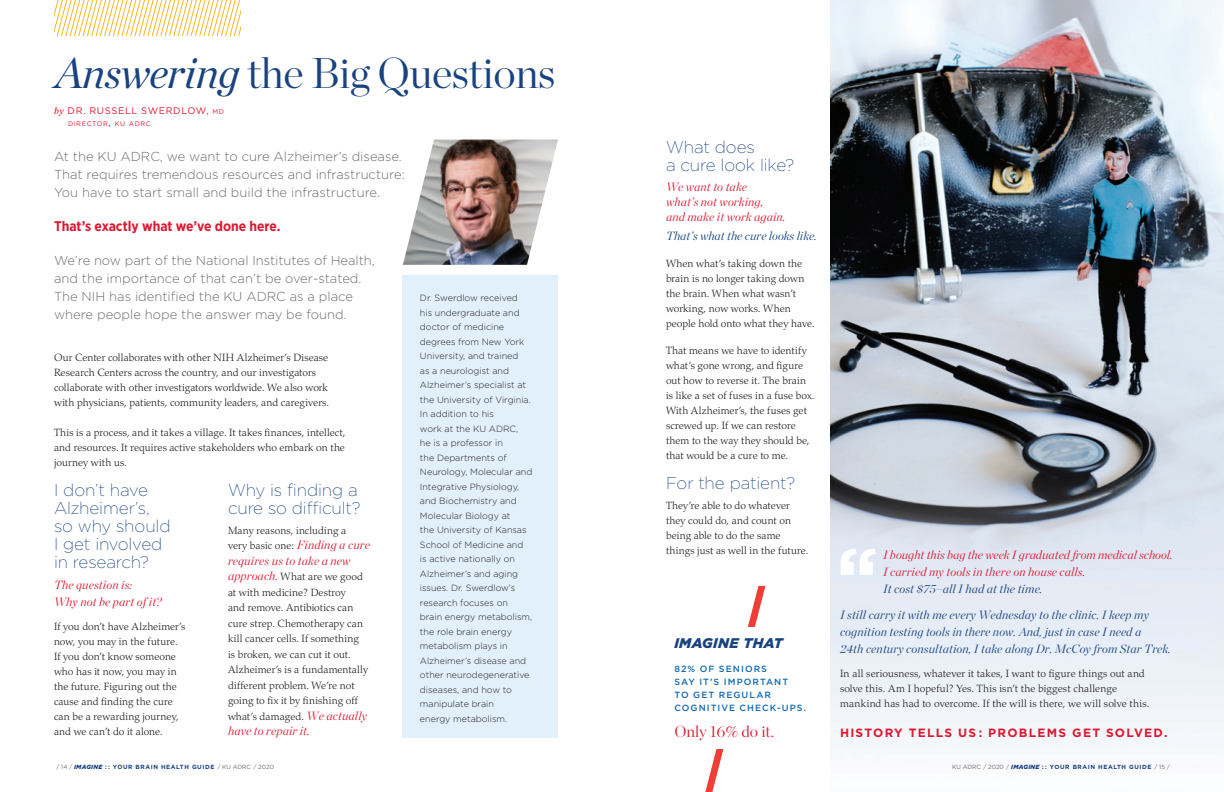
<style>
.page{position:relative;width:1224px;height:792px;background:#fff}
.page>*{position:absolute;margin:0;border:0;box-sizing:border-box;transform-origin:0 0}
.t1{font:700 81.1px "Gotham";color:#fff}
.t2{font:300 43px "Chronicle Display";letter-spacing:-.01em;color:#194380}
.Body_Headers_-_Blue{font:200 17px/18px "Gotham";letter-spacing:-.01em;color:#194380}
.Body_Copy{font:300 16px "Chronicle Display";color:#dc1a32}
.Subhead{font:700 14px "Gotham Narrow";color:#dc1a32}
.t3{font:italic 900 14px "Gotham";letter-spacing:.025em;color:#194380}
.Intro_copy{font:300 13px/18px "Gotham";color:#6c6d70}
.Body_Copy-2{font:italic 300 12px/17px "Chronicle Display";letter-spacing:.01em;color:#dc1a32}
.Body_Copy-3{font:italic 300 12px/17px "Chronicle Display";letter-spacing:.01em;color:#194380}
.Body_Headers_-_Blue-2{font:700 12px "Gotham";letter-spacing:.105em;color:#dc1a32}
.Body_Copy-4{font:300 10.5px/15px "Palatino";color:#231f20}
.Body_Headers_-_Blue-3{font:300 10.5px/15px "Palatino";color:#231f20}
.t4{font:9.5px "Gotham";letter-spacing:.06em;color:#dc1a32}
.t5{font:300 9px/14.5px "Gotham";color:#231f20}
.Time__date{font:500 9px/13px "Gotham";letter-spacing:.115em;color:#1169b4}
.t6{font:6.7px "Gotham";letter-spacing:.08em;color:#dc1a32}
.t7{font:700 6px "Gotham";letter-spacing:.1em;color:#194380}
.s1{font-weight:400;font-style:italic}
.s2{font-family:"Chronicle Display Semi";font-style:italic}
.s3{font-style:inherit}
.s4{font-size:6.7px}
.s5{font-size:9.5px}
.s6{font-family:"Chronicle Display";font-style:italic;font-size:12px;color:#dc1a32}
.s7{font-weight:400;color:#6c6d70}
.s8{font-weight:900;font-style:italic}
.s9{color:#194380}
</style>
<div class="page">
<svg style="left:705px;top:585px;width:61px;height:207px"></svg>
<div style="left:665px;top:628px;width:175px;height:121px;background:#fff"></div>
<img style="left:831px;top:0;width:393px;height:745px">
<div style="left:402px;top:276px;width:156px;height:462px;background:#e1f0fa"></div>
<img style="left:403px;top:140px;width:155px;height:125px">
<svg style="left:54px;top:0;width:186px;height:36px"></svg>
<p class="t2" style="left:54px;top:41px;width:503px"><span class="s1">Answering</span> the Big Questions</p>
<p class="t4" style="left:54px;top:105px;width:171px"><span class="s2">by</span> DR. RUSSELL SWERDLOW<span class="s3">,</span> <span class="s4">MD</span></p>
<p class="t6" style="left:68px;top:119px;width:53px">DIRECTOR<span class="s5">,</span> KU</p>
<p class="t6" style="left:129px;top:119px;width:7px">ADRC</p>
<p class="Intro_copy" style="left:54px;top:147px;width:352px">At the KU ADRC, we want to cure Alzheimer’s disease.<br>That requires tremendous resources and infrastructure:<br>You have to start small and build the infrastructure.</p>
<p class="Subhead" style="left:54px;top:217px;width:228px">That’s exactly what we’ve done here.</p>
<p class="Intro_copy" style="left:54px;top:251px;width:322px">We’re now part of the National Institutes of Health, and the importance of that can’t be over-stated.<br>The NIH has identified the KU ADRC as a place where people hope the answer may be found.</p>
<p class="Body_Copy-4" style="left:54px;top:351px;width:277px">Our Center collaborates with other NIH Alzheimer’s Disease Research Centers across the country, and our investigators collaborate with other investigators worldwide. We also work with physicians, patients, community leaders, and caregivers.</p>
<p class="Body_Copy-4" style="left:54px;top:426px;width:293px;text-align:justify">This is a process, and it takes a village. It takes finances, intellect, and resources. It requires active stakeholders who embark on the journey with us.</p>
<p class="t5" style="left:420px;top:290px;width:114px">Dr. Swerdlow received his undergraduate and doctor of medicine degrees from New York<br>University, and trained<br>as a neurologist and<br>Alzheimer’s specialist at the University of Virginia.<br>In addition to his<br>work at the KU ADRC,<br>he is a professor in<br>the Departments of<br>Neurology, Molecular and<br>Integrative Physiology, and Biochemistry and<br>Molecular Biology at<br>the University of Kansas<br>School of Medicine and<br>is active nationally on<br>Alzheimer’s and aging issues. Dr. Swerdlow’s research focuses on brain energy metabolism, the role brain energy metabolism plays in<br>Alzheimer’s disease and other neurodegenerative diseases, and how to manipulate brain<br>energy metabolism.</p>
<p class="Body_Headers_-_Blue" style="left:228px;top:480px;width:134px">Why is finding a cure so difficult?</p>
<p class="Body_Copy-4" style="left:228px;top:523px;width:143px;line-height:15.5px">Many reasons, including a<br>very basic one: <span class="s6">Finding a cure</span></p>
<p class="Body_Copy-2" style="left:228px;top:551px;width:124px">requires us to take a new</p>
<p class="Body_Copy-4" style="left:228px;top:569px;width:142px;line-height:15.5px"><span class="s6">approach.</span> What are we good at with medicine? Destroy<br>and remove. Antibiotics can cure strep. Chemotherapy can kill cancer cells. If something is broken, we can cut it out.<br>Alzheimer’s is a fundamentally different problem. We’re not going to fix it by finishing off what’s damaged. <span class="s6">We actually</span></p>
<p class="Body_Copy-2" style="left:228px;top:722px;width:83px">have to repair it.</p>
<p class="Body_Headers_-_Blue" style="left:54px;top:480px;width:118px">I don’t have<br>Alzheimer’s, so why should<br>I get involved in research?</p>
<p class="Body_Copy-2" style="left:54px;top:576px;width:109px">The question is:<br>Why not be part of it?</p>
<p class="Body_Copy-4" style="left:54px;top:620px;width:133px">If you don’t have Alzheimer’s now, you may in the future.<br>If you don’t know someone who has it now, you may in the future. Figuring out the cause and finding the cure can be a rewarding journey, and we can’t do it alone.</p>
<p class="t7" style="left:56px;top:763px;width:219px"><span class="s7">/ 14 /</span> <span class="s8">IMAGINE</span> :: YOUR BRAIN HEALTH GUIDE <span class="s7">/ KU ADRC / 2020</span></p>
<p class="Body_Headers_-_Blue" style="left:666px;top:138px;width:130px">What does<br>a cure look like?</p>
<p class="Body_Copy-2" style="left:666px;top:178px;width:121px;line-height:15px">We want to take<br>what’s not working,<br>and make it work again.</p>
<p class="Body_Copy-3" style="left:666px;top:226px;width:152px">That’s what the cure looks like.</p>
<p class="Body_Copy-4" style="left:666px;top:256px;width:150px">When what’s taking down the brain is no longer taking down the brain. When what wasn’t working, now works. When people hold onto what they have.</p>
<p class="Body_Copy-4" style="left:666px;top:343px;width:150px">That means we have to identify what’s gone wrong, and figure out how to reverse it. The brain is like a set of fuses in a fuse box.<br>With Alzheimer’s, the fuses get screwed up. If we can restore them to the way they should be, that would be a cure to me.</p>
<p class="Body_Headers_-_Blue" style="left:666px;top:474px;width:131px">For the patient?</p>
<p class="Body_Headers_-_Blue-3" style="left:666px;top:498px;width:144px">They’re able to do whatever they could do, and count on being able to do the same things just as well in the future.</p>
<p class="t3" style="left:674px;top:633px;width:110px">IMAGINE THAT</p>
<p class="Time__date" style="left:674px;top:662px;width:133px">82% OF SENIORS<br>SAY IT’S IMPORTANT<br>TO GET REGULAR<br>COGNITIVE CHECK-UPS.</p>
<p class="Body_Copy" style="left:674px;top:719px;width:101px">Only 16% do it.</p>
<p class="t1" style="left:836px;top:523px;width:44px">‘‘</p>
<p class="Body_Copy-2" style="left:883px;top:545px;width:291px">I bought this bag the week I graduated from medical school.<br>I carried my tools in there on house calls.<br><span class="s9">It cost $75–all I had at the time.</span></p>
<p class="Body_Copy-3" style="left:840px;top:605px;width:332px">I still carry it with me every Wednesday to the clinic. I keep my cognition testing tools in there now. And, just in case I need a<br>24th century consultation, I take along Dr. McCoy from Star Trek.</p>
<p class="Body_Copy-4" style="left:840px;top:666px;width:311px">In all seriousness, whatever it takes, I want to figure things out and solve this. Am I hopeful? Yes. This isn’t the biggest challenge mankind has had to overcome. If the will is there, we will solve this.</p>
<p class="Body_Headers_-_Blue-2" style="left:840px;top:725px;width:329px">HISTORY TELLS US: PROBLEMS GET SOLVED.</p>
<p class="t7" style="left:952px;top:763px;width:219px"><span class="s7">KU ADRC / 2020 /</span> <span class="s8">IMAGINE</span> :: YOUR BRAIN HEALTH GUIDE <span class="s7">/ 15 /</span></p>
</div>
